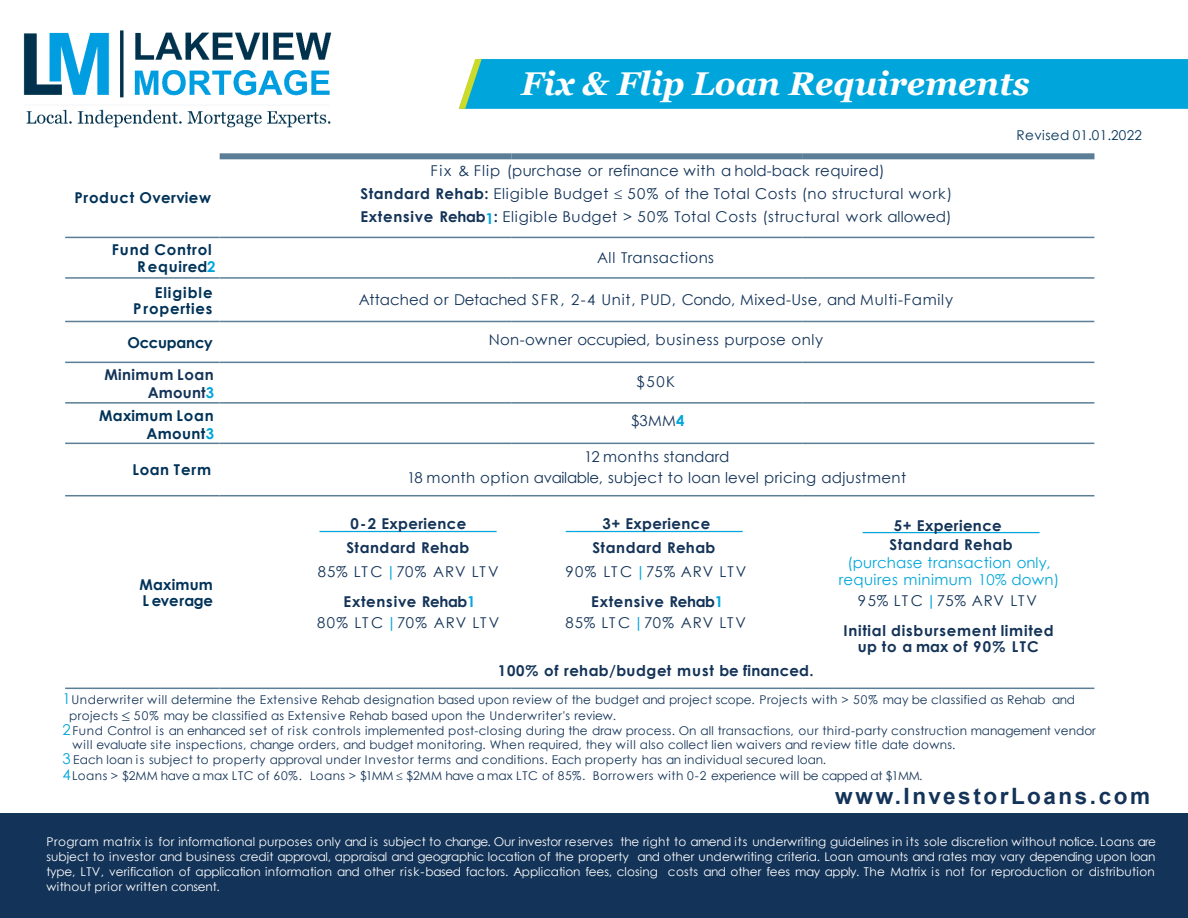
<style>
.page{position:relative;width:1188px;height:918px;background:#fff}
.page>*{position:absolute;margin:0;border:0;box-sizing:border-box;transform-origin:0 0}
.t1{font:italic 700 33px "Georgia";color:#fff}
.t2{font:700 22.5px "Arial";letter-spacing:.115em;color:#133358}
.t3{font:15px/23.2px "Century Gothic";letter-spacing:.03em;color:#133358;text-align:center}
.t4{font:700 15px/24px "Century Gothic";letter-spacing:.03em;color:#133358}
.t5{font:15px "Century Gothic";letter-spacing:.06em;color:#133358}
.t6{font:700 15px/16.4px "Century Gothic";letter-spacing:.04em;color:#003258;text-align:right}
.t7{font:15px/16.5px "Century Gothic";letter-spacing:.015em;color:#00a6db;text-align:center}
.t8{font:700 15px/16.4px "Century Gothic";letter-spacing:.05em;color:#133358;text-align:center}
.t9{font:700 15px/16.4px "Century Gothic";letter-spacing:.06em;color:#003258;text-align:right}
.t10{font:15px "Century Gothic";letter-spacing:.005em;color:#133358}
.t11{font:700 15px/16.4px "Century Gothic";letter-spacing:.01em;color:#003258}
.t12{font:700 15px "Century Gothic";letter-spacing:.015em;color:#003258}
.t13{font:700 15px "Century Gothic";letter-spacing:-.01em;color:#003258}
.t14{font:13.5px "Century Gothic";letter-spacing:.02em;color:#003258}
.t15{font:12px/15.1px "Century Gothic";letter-spacing:.015em;color:#133358}
.t16{font:12px/15px "Century Gothic";letter-spacing:.02em;color:#fff;text-align:justify}
.s1{font-weight:700}
.s2{font-weight:700;color:#00a6db}
.s3{color:#00a6db}
.s4{font-size:15px;color:#00a6db}
</style>
<div class="page">
<div style="left:220px;top:153px;width:291px;height:6px;background:#5b7e96"></div>
<div style="left:511px;top:153px;width:292px;height:6px;background:#5b7e96"></div>
<div style="left:803px;top:153px;width:291px;height:6px;background:#5b7e96"></div>
<hr style="left:65px;top:237px;width:155px;height:1px;background:#5b7e96">
<hr style="left:220px;top:237px;width:291px;height:1px;background:#5b7e96">
<hr style="left:511px;top:237px;width:292px;height:1px;background:#5b7e96">
<hr style="left:803px;top:237px;width:291px;height:1px;background:#5b7e96">
<hr style="left:65px;top:277px;width:155px;height:2px;background:#5b7e96">
<hr style="left:220px;top:277px;width:291px;height:2px;background:#5b7e96">
<hr style="left:511px;top:277px;width:292px;height:2px;background:#5b7e96">
<hr style="left:803px;top:277px;width:291px;height:2px;background:#5b7e96">
<hr style="left:65px;top:321px;width:155px;height:1px;background:#5b7e96">
<hr style="left:220px;top:321px;width:291px;height:1px;background:#5b7e96">
<hr style="left:511px;top:321px;width:292px;height:1px;background:#5b7e96">
<hr style="left:803px;top:321px;width:291px;height:1px;background:#5b7e96">
<hr style="left:65px;top:362px;width:155px;height:1px;background:#5b7e96">
<hr style="left:220px;top:362px;width:291px;height:1px;background:#5b7e96">
<hr style="left:511px;top:362px;width:292px;height:1px;background:#5b7e96">
<hr style="left:803px;top:362px;width:291px;height:1px;background:#5b7e96">
<hr style="left:65px;top:402px;width:155px;height:2px;background:#5b7e96">
<hr style="left:220px;top:402px;width:291px;height:2px;background:#5b7e96">
<hr style="left:511px;top:402px;width:292px;height:2px;background:#5b7e96">
<hr style="left:803px;top:402px;width:291px;height:2px;background:#5b7e96">
<hr style="left:65px;top:443px;width:155px;height:1px;background:#5b7e96">
<hr style="left:220px;top:443px;width:291px;height:1px;background:#5b7e96">
<hr style="left:511px;top:443px;width:292px;height:1px;background:#5b7e96">
<hr style="left:803px;top:443px;width:291px;height:1px;background:#5b7e96">
<hr style="left:65px;top:495px;width:155px;height:1px;background:#5b7e96">
<hr style="left:220px;top:495px;width:291px;height:1px;background:#5b7e96">
<hr style="left:511px;top:495px;width:292px;height:1px;background:#5b7e96">
<hr style="left:803px;top:495px;width:291px;height:1px;background:#5b7e96">
<hr style="left:65px;top:688px;width:155px;height:1px;background:#5b7e96">
<hr style="left:220px;top:688px;width:291px;height:1px;background:#5b7e96">
<hr style="left:511px;top:688px;width:292px;height:1px;background:#5b7e96">
<hr style="left:803px;top:688px;width:291px;height:1px;background:#5b7e96">
<svg style="left:320px;top:531px;width:177px;height:1px"></svg>
<svg style="left:566px;top:531px;width:177px;height:1px"></svg>
<svg style="left:863px;top:532px;width:177px;height:1px"></svg>
<div style="left:459px;top:59px;width:729px;height:50px;background:#00a6db"></div>
<div style="left:0;top:814px;width:1188px;height:104px;background:#133358"></div>
<img style="left:23px;top:30px;width:309px;height:98px">
<h2 class="t1" style="left:521px;top:63px;width:510px">Fix &amp; Flip Loan Requirements</h2>
<p class="t6" style="left:74px;top:188px;width:138px">Product Overview</p>
<p class="t3" style="left:361px;top:159px;width:593px">Fix &amp; Flip (purchase or refinance with a hold-back required)<br><span class="s1">Standard Rehab:</span> Eligible Budget ≤ 50% of the Total Costs (no structural work)<br><span class="s1">Extensive Rehab</span><span class="s2">1</span><span class="s1">:</span> Eligible Budget &gt; 50% Total Costs (structural work allowed)</p>
<p class="t6" style="left:112px;top:241px;width:105px">Fund Control<br>Required<span class="s3">2</span></p>
<p class="t3" style="left:597px;top:246px;width:119px">All Transactions</p>
<p class="t9" style="left:133px;top:283px;width:81px">Eligible<br>Properties</p>
<p class="t3" style="left:359px;top:288px;width:596px">Attached or Detached SFR, 2-4 Unit, PUD, Condo, Mixed-Use, and Multi-Family</p>
<p class="t13" style="left:127px;top:331px;width:87px">Occupancy</p>
<p class="t3" style="left:489px;top:328px;width:336px">Non-owner occupied, business purpose only</p>
<p class="t4" style="left:104px;top:362px;width:111px">Minimum Loan</p>
<p class="t4" style="left:148px;top:380px;width:68px">Amount<span class="s3">3</span></p>
<p class="t3" style="left:637px;top:369px;width:40px">$50K</p>
<p class="t12" style="left:99px;top:404px;width:116px">Maximum Loan</p>
<p class="t6" style="left:146px;top:424px;width:69px">Amount<span class="s3">3</span></p>
<p class="t6" style="left:133px;top:461px;width:80px">Loan Term</p>
<p class="t3" style="left:631px;top:409px;width:55px">$3MM<span class="s2">4</span></p>
<p class="t10" style="left:584px;top:446px;width:147px">12 months standard</p>
<p class="t3" style="left:407px;top:466px;width:500px">18 month option available, subject to loan level pricing adjustment</p>
<p class="t14" style="left:1017px;top:125px;width:127px">Revised 01.01.2022</p>
<p class="t11" style="left:139px;top:576px;width:75px">Maximum<br>L everage</p>
<p class="t4" style="left:346px;top:511px;width:125px">0-2 Experience<br>Standard Rehab</p>
<p class="t5" style="left:318px;top:561px;width:182px">85% LTC <span class="s2">|</span>70% ARV LTV</p>
<p class="t4" style="left:344px;top:589px;width:133px">Extensive Rehab<span class="s3">1</span></p>
<p class="t5" style="left:317px;top:612px;width:184px">80% LTC <span class="s2">|</span>70% ARV LTV</p>
<p class="t4" style="left:592px;top:511px;width:125px;text-align:center">3+ Experience<br>Standard Rehab</p>
<p class="t5" style="left:566px;top:561px;width:182px">90% LTC <span class="s2">|</span>75% ARV LTV</p>
<p class="t4" style="left:591px;top:589px;width:133px">Extensive Rehab<span class="s3">1</span></p>
<p class="t5" style="left:566px;top:612px;width:182px">85% LTC <span class="s2">|</span>70% ARV LTV</p>
<p class="t4" style="left:498px;top:658px;width:317px">100% of rehab/budget must be financed.</p>
<p class="t4" style="left:889px;top:515px;width:125px;line-height:19.5px">5+ Experience<br>Standard Rehab</p>
<p class="t7" style="left:839px;top:554px;width:222px">(purchase transaction only, requires minimum 10% down)</p>
<p class="t5" style="left:858px;top:590px;width:181px">95% LTC <span class="s2">|</span>75% ARV LTV</p>
<p class="t8" style="left:844px;top:621px;width:212px">Initial disbursement limited up to a max of 90% LTC</p>
<p class="t15" style="left:69px;top:692px;width:1007px;text-indent:-7px"><span class="s4">1</span>Underwriter will determine the Extensive Rehab designation based upon review of the budget and project scope. Projects with &gt; 50% may be classified as Rehab and projects ≤ 50% may be classified as Extensive Rehab based upon the Underwriter's review.</p>
<p class="t15" style="left:73px;top:723px;width:1025px;line-height:14.4px;text-indent:-10px"><span class="s4">2</span>Fund Control is an enhanced set of risk controls implemented post-closing during the draw process. On all transactions, our third-party construction management vendor will evaluate site inspections, change orders, and budget monitoring. When required, they will also collect lien waivers and review title date downs.</p>
<p class="t15" style="left:63px;top:752px;width:765px"><span class="s4">3</span> Each loan is subject to property approval under Investor terms and conditions. Each property has an individual secured loan.</p>
<p class="t15" style="left:63px;top:767px;width:862px"><span class="s4">4</span>Loans &gt; $2MM have a max LTC of 60%. Loans &gt; $1MM ≤ $2MM have a max LTC of 85%. Borrowers with 0-2 experience will be capped at $1MM.</p>
<p class="t2" style="left:835px;top:780px;width:316px">www.InvestorLoans.com</p>
<p class="t16" style="left:46px;top:834px;width:1111px">Program matrix is for informational purposes only and is subject to change. Our investor reserves the right to amend its underwriting guidelines in its sole discretion without notice. Loans are subject to investor and business credit approval, appraisal and geographic location of the property and other underwriting criteria. Loan amounts and rates may vary depending upon loan type, LTV, verification of application information and other risk-based factors. Application fees, closing costs and other fees may apply. The Matrix is not for reproduction or distribution without prior written consent.</p>
</div>
